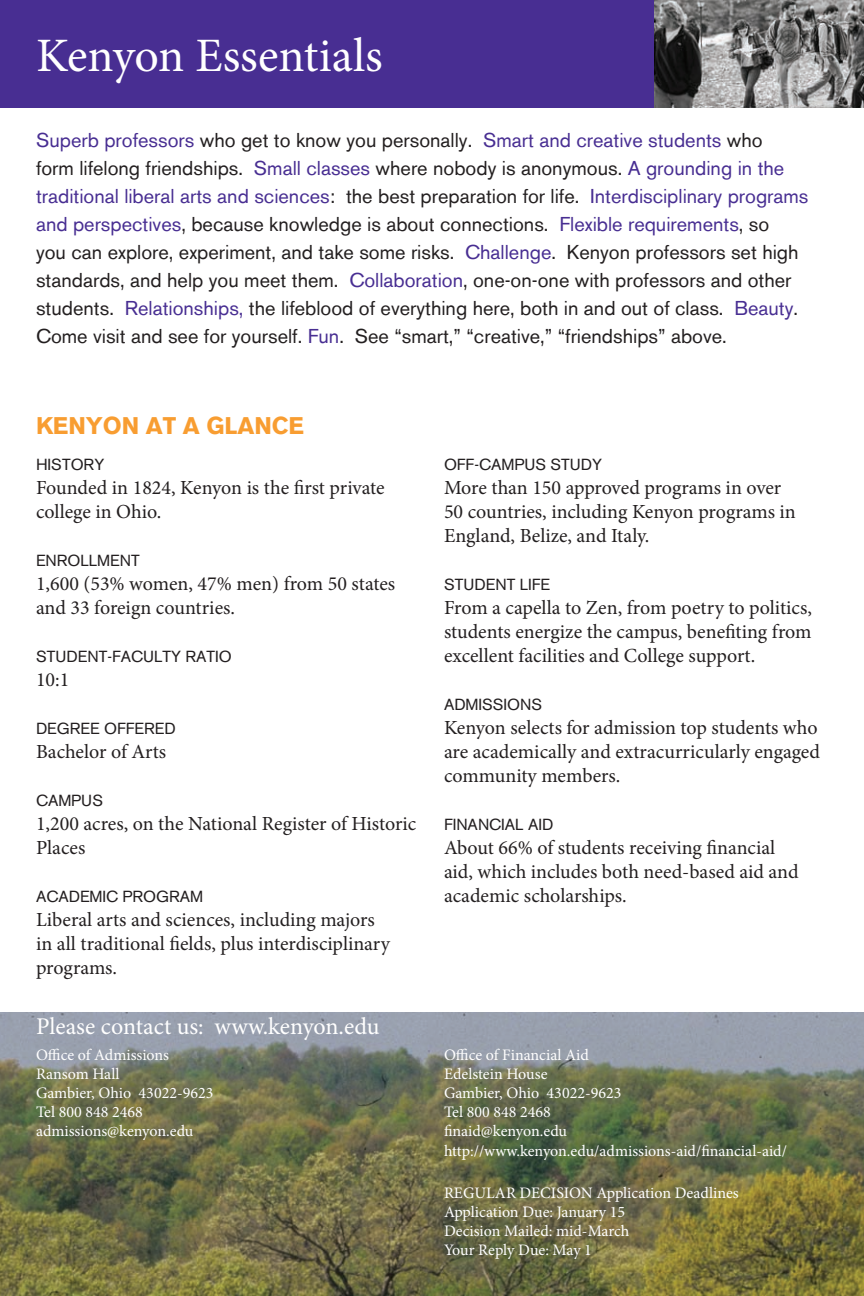
<style>
.page{position:relative;width:864px;height:1296px;background:#fff}
.page>*{position:absolute;margin:0;border:0;box-sizing:border-box;transform-origin:0 0}
.t1{font:48px "Minion Pro";color:#fff}
.t2{font:24px "Minion Pro";color:#fff}
.t3{font:700 24px "Akzidenz Grotesk BE";color:#f89d31}
.t4{font:20px/24px "Minion Pro";color:#231f20}
.t5{font:20px/28px "Akzidenz Grotesk BE";color:#231f20}
.t6{font:16px/19.2px "Minion Pro";color:#fff}
.t7{font:16px "Akzidenz Grotesk BE";color:#231f20}
.s1{color:#482e92}
</style>
<div class="page">
<img style="left:0;top:1012px;width:864px;height:284px">
<div style="left:0;top:0;width:864px;height:108px;background:#482e92"></div>
<img style="left:654px;top:0;width:210px;height:108px">
<h1 class="t1" style="left:36px;top:23px;width:348px">Kenyon Essentials</h1>
<p class="t5" style="left:36px;top:126px;width:774px"><span class="s1">Superb professors</span> who get to know you personally. <span class="s1">Smart and creative students</span> who<br>form lifelong friendships. <span class="s1">Small classes</span> where nobody is anonymous. <span class="s1">A grounding in the traditional liberal arts and sciences</span>: the best preparation for life. <span class="s1">Interdisciplinary programs and perspectives</span>, because knowledge is about connections. <span class="s1">Flexible requirements</span>, so<br>you can explore, experiment, and take some risks. <span class="s1">Challenge</span>. Kenyon professors set high standards, and help you meet them. <span class="s1">Collaboration</span>, one-on-one with professors and other students. <span class="s1">Relationships,</span> the lifeblood of everything here, both in and out of class. <span class="s1">Beauty</span>.<br>Come visit and see for yourself. <span class="s1">Fun</span>. See “smart,” “creative,” “friendships” above.</p>
<p class="t3" style="left:36px;top:411px;width:269px">KENYON AT A GLANCE</p>
<p class="t7" style="left:36px;top:454px;width:70px">HISTORY</p>
<p class="t4" style="left:36px;top:475px;width:350px">Founded in 1824, Kenyon is the first private college in Ohio.</p>
<p class="t7" style="left:36px;top:550px;width:105px">ENROLLMENT</p>
<p class="t4" style="left:36px;top:571px;width:361px">1,600 (53% women, 47% men) from 50 states and 33 foreign countries.</p>
<p class="t7" style="left:36px;top:646px;width:197px">STUDENT-FACULTY RATIO</p>
<p class="t4" style="left:36px;top:667px;width:35px">10:1</p>
<p class="t7" style="left:36px;top:718px;width:141px">DEGREE OFFERED</p>
<p class="t4" style="left:36px;top:739px;width:132px">Bachelor of Arts</p>
<p class="t7" style="left:36px;top:790px;width:69px">CAMPUS</p>
<p class="t4" style="left:36px;top:811px;width:382px">1,200 acres, on the National Register of Historic<br>Places</p>
<p class="t7" style="left:36px;top:886px;width:169px">ACADEMIC PROGRAM</p>
<p class="t4" style="left:36px;top:907px;width:356px">Liberal arts and sciences, including majors in all traditional fields, plus interdisciplinary programs.</p>
<p class="t2" style="left:36px;top:1011px;width:345px">Please contact us: www.kenyon.edu</p>
<p class="t7" style="left:444px;top:454px;width:160px">OFF-CAMPUS STUDY</p>
<p class="t4" style="left:444px;top:475px;width:353px">More than 150 approved programs in over<br>50 countries, including Kenyon programs in<br>England, Belize, and Italy.</p>
<p class="t7" style="left:444px;top:574px;width:108px">STUDENT LIFE</p>
<p class="t4" style="left:444px;top:595px;width:370px;text-align:justify">From a capella to Zen, from poetry to politics, students energize the campus, benefiting from excellent facilities and College support.</p>
<p class="t7" style="left:444px;top:694px;width:100px">ADMISSIONS</p>
<p class="t4" style="left:444px;top:715px;width:378px">Kenyon selects for admission top students who are academically and extracurricularly engaged community members.</p>
<p class="t7" style="left:444px;top:814px;width:111px">FINANCIAL AID</p>
<p class="t4" style="left:444px;top:835px;width:356px">About 66% of students receiving financial aid, which includes both need-based aid and academic scholarships.</p>
<p class="t6" style="left:36px;top:1045px;width:179px">Office of Admissions<br>Ransom Hall<br>Gambier, Ohio 43022-9623<br>Tel 800 848 2468 admissions@kenyon.edu</p>
<p class="t6" style="left:444px;top:1045px;width:345px">Office of Financial Aid<br>Edelstein House<br>Gambier, Ohio 43022-9623<br>Tel 800 848 2468<br>finaid@kenyon.edu http://www.kenyon.edu/admissions-aid/financial-aid/</p>
<p class="t6" style="left:444px;top:1183px;width:296px">REGULAR DECISION Application Deadlines<br>Application Due: January 15<br>Decision Mailed: mid-March<br>Your Reply Due: May 1</p>
</div>
